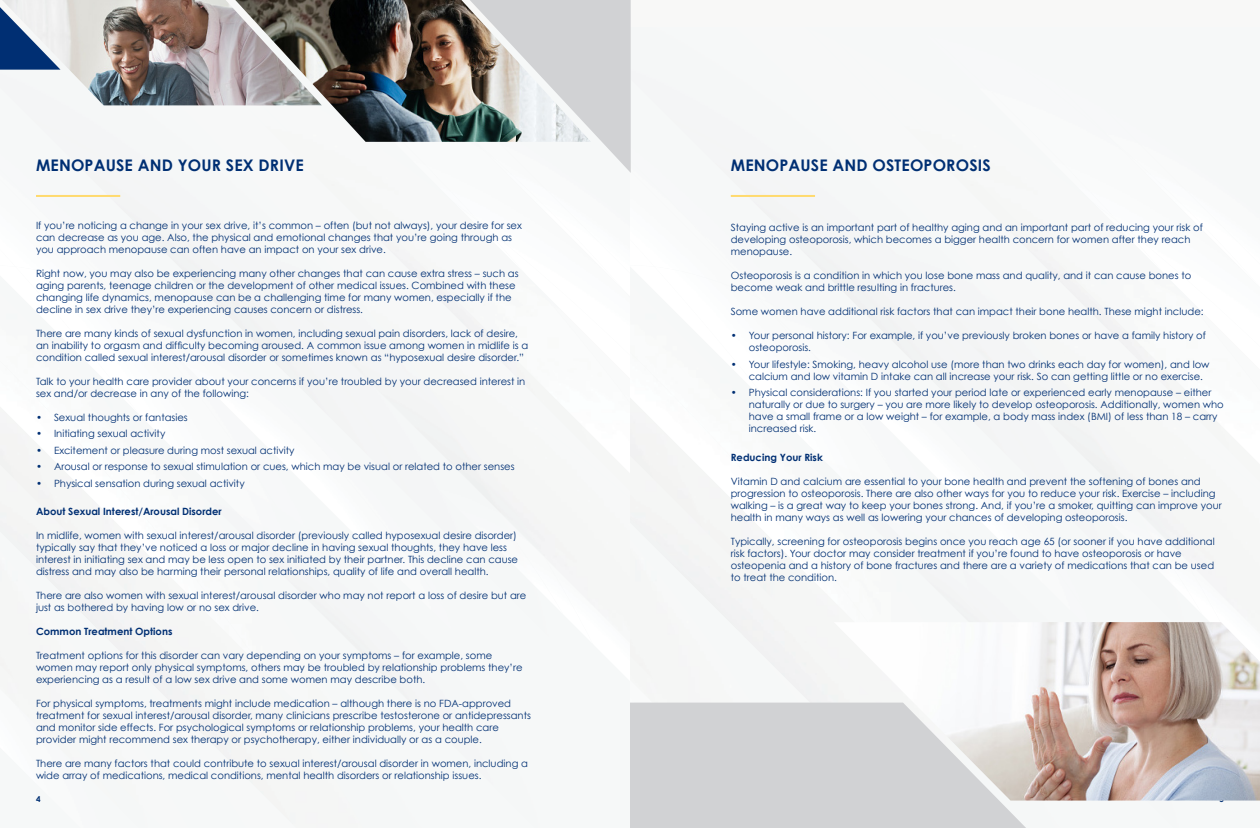
<style>
.page{position:relative;width:1260px;height:828px;background:#fff}
.page>*{position:absolute;margin:0;border:0;box-sizing:border-box;transform-origin:0 0}
.t1{font:700 16px "Century Gothic";letter-spacing:.01em;color:#002f73}
.t2{font:10px/12px "Century Gothic";color:#002f73}
.t3{font:700 10px "Century Gothic";color:#002f73}
.t4{font:700 8px "Century Gothic";color:#002f73}
</style>
<div class="page">
<div style="left:630px;top:0;width:630px;height:828px;background:#f8f8f7"></div>
<div style="left:95px;top:105px;width:140px;height:41px;background:#f6f7f7"></div>
<div style="left:0;top:79px;width:81px;height:67px;background:#f4f5f6"></div>
<div style="left:24px;top:480px;width:236px;height:259px;background:#f5f6f5"></div>
<img style="left:81px;top:240px;width:484px;height:448px">
<img style="left:9px;top:184px;width:377px;height:296px">
<div style="left:260px;top:380px;width:305px;height:421px;background:#f6f8f8"></div>
<img style="left:0;top:146px;width:260px;height:234px">
<img style="left:120px;top:298px;width:355px;height:357px">
<img style="left:0;top:160px;width:120px;height:138px">
<svg style="left:117px;top:297px;width:12px;height:11px"></svg>
<div style="left:469px;top:481px;width:121px;height:163px;background:#f6f8f8"></div>
<div style="left:255px;top:305px;width:308px;height:309px;background:#f6f8f8"></div>
<div style="left:294px;top:306px;width:175px;height:175px;background:#f4f5f6"></div>
<div style="left:120px;top:679px;width:14px;height:149px;background:#f6f8f8"></div>
<div style="left:24px;top:656px;width:96px;height:83px;background:#f6f7f7"></div>
<div style="left:0;top:641px;width:55px;height:79px;background:#f5f6f5"></div>
<hr style="left:36px;top:195px;width:84px;height:2px;background:#ffda6e">
<hr style="left:731px;top:195px;width:84px;height:2px;background:#ffda6e">
<img style="left:2px;top:0;width:233px;height:105px">
<img style="left:235px;top:0;width:235px;height:142px">
<svg style="left:470px;top:0;width:161px;height:173px"></svg>
<svg style="left:0;top:7px;width:60px;height:63px"></svg>
<div style="left:630px;top:703px;width:396px;height:125px;background:#d1d2d4"></div>
<img style="left:834px;top:622px;width:426px;height:179px">
<p class="t1" style="left:36px;top:155px;width:269px">MENOPAUSE AND YOUR SEX DRIVE</p>
<p class="t1" style="left:731px;top:155px;width:262px">MENOPAUSE AND OSTEOPOROSIS</p>
<p class="t2" style="left:36px;top:219px;width:487px">If you’re noticing a change in your sex drive, it’s common – often (but not always), your desire for sex can decrease as you age. Also, the physical and emotional changes that you’re going through as you approach menopause can often have an impact on your sex drive.</p>
<p class="t2" style="left:36px;top:267px;width:484px">Right now, you may also be experiencing many other changes that can cause extra stress – such as aging parents, teenage children or the development of other medical issues. Combined with these changing life dynamics, menopause can be a challenging time for many women, especially if the decline in sex drive they’re experiencing causes concern or distress.</p>
<p class="t2" style="left:36px;top:327px;width:494px">There are many kinds of sexual dysfunction in women, including sexual pain disorders, lack of desire, an inability to orgasm and difficulty becoming aroused. A common issue among women in midlife is a condition called sexual interest/arousal disorder or sometimes known as “hyposexual desire disorder.”</p>
<p class="t2" style="left:36px;top:375px;width:491px">Talk to your health care provider about your concerns if you’re troubled by your decreased interest in sex and/or decrease in any of the following:</p>
<p class="t2" style="left:36px;top:411px;width:153px">• Sexual thoughts or fantasies</p>
<p class="t2" style="left:36px;top:427px;width:131px">• Initiating sexual activity</p>
<p class="t2" style="left:36px;top:444px;width:260px">• Excitement or pleasure during most sexual activity</p>
<p class="t2" style="left:36px;top:460px;width:480px">• Arousal or response to sexual stimulation or cues, which may be visual or related to other senses</p>
<p class="t2" style="left:36px;top:477px;width:210px">• Physical sensation during sexual activity</p>
<p class="t3" style="left:36px;top:505px;width:187px">About Sexual Interest/Arousal Disorder</p>
<p class="t2" style="left:36px;top:529px;width:484px">In midlife, women with sexual interest/arousal disorder (previously called hyposexual desire disorder) typically say that they’ve noticed a loss or major decline in having sexual thoughts, they have less interest in initiating sex and may be less open to sex initiated by their partner. This decline can cause distress and may also be harming their personal relationships, quality of life and overall health.</p>
<p class="t2" style="left:36px;top:589px;width:492px">There are also women with sexual interest/arousal disorder who may not report a loss of desire but are just as bothered by having low or no sex drive.</p>
<p class="t3" style="left:36px;top:625px;width:138px">Common Treatment Options</p>
<p class="t2" style="left:36px;top:649px;width:488px">Treatment options for this disorder can vary depending on your symptoms – for example, some women may report only physical symptoms, others may be troubled by relationship problems they’re experiencing as a result of a low sex drive and some women may describe both.</p>
<p class="t2" style="left:36px;top:697px;width:497px">For physical symptoms, treatments might include medication – although there is no FDA-approved treatment for sexual interest/arousal disorder, many clinicians prescribe testosterone or antidepressants and monitor side effects. For psychological symptoms or relationship problems, your health care provider might recommend sex therapy or psychotherapy, either individually or as a couple.</p>
<p class="t2" style="left:36px;top:757px;width:494px">There are many factors that could contribute to sexual interest/arousal disorder in women, including a wide array of medications, medical conditions, mental health disorders or relationship issues.</p>
<p class="t2" style="left:731px;top:221px;width:474px">Staying active is an important part of healthy aging and an important part of reducing your risk of developing osteoporosis, which becomes a bigger health concern for women after they reach menopause.</p>
<p class="t2" style="left:731px;top:269px;width:462px">Osteoporosis is a condition in which you lose bone mass and quality, and it can cause bones to become weak and brittle resulting in fractures.</p>
<p class="t2" style="left:731px;top:305px;width:474px">Some women have additional risk factors that can impact their bone health. These might include:</p>
<p class="t2" style="left:749px;top:329px;width:459px;text-indent:-18px">• Your personal history: For example, if you’ve previously broken bones or have a family history of osteoporosis.</p>
<p class="t2" style="left:749px;top:358px;width:462px;text-indent:-18px">• Your lifestyle: Smoking, heavy alcohol use (more than two drinks each day for women), and low calcium and low vitamin D intake can all increase your risk. So can getting little or no exercise.</p>
<p class="t2" style="left:749px;top:386px;width:477px;text-indent:-18px">• Physical considerations: If you started your period late or experienced early menopause – either naturally or due to surgery – you are more likely to develop osteoporosis. Additionally, women who have a small frame or a low weight – for example, a body mass index (BMI) of less than 18 – carry increased risk.</p>
<p class="t3" style="left:731px;top:451px;width:94px">Reducing Your Risk</p>
<p class="t2" style="left:731px;top:475px;width:493px">Vitamin D and calcium are essential to your bone health and prevent the softening of bones and progression to osteoporosis. There are also other ways for you to reduce your risk. Exercise – including walking – is a great way to keep your bones strong. And, if you’re a smoker, quitting can improve your health in many ways as well as lowering your chances of developing osteoporosis.</p>
<p class="t2" style="left:731px;top:535px;width:485px">Typically, screening for osteoporosis begins once you reach age 65 (or sooner if you have additional risk factors). Your doctor may consider treatment if you’re found to have osteoporosis or have osteopenia and a history of bone fractures and there are a variety of medications that can be used to treat the condition.</p>
<p class="t4" style="left:36px;top:794px;width:6px">4</p>
<p class="t4" style="left:1220px;top:794px;width:6px">5</p>
</div>
